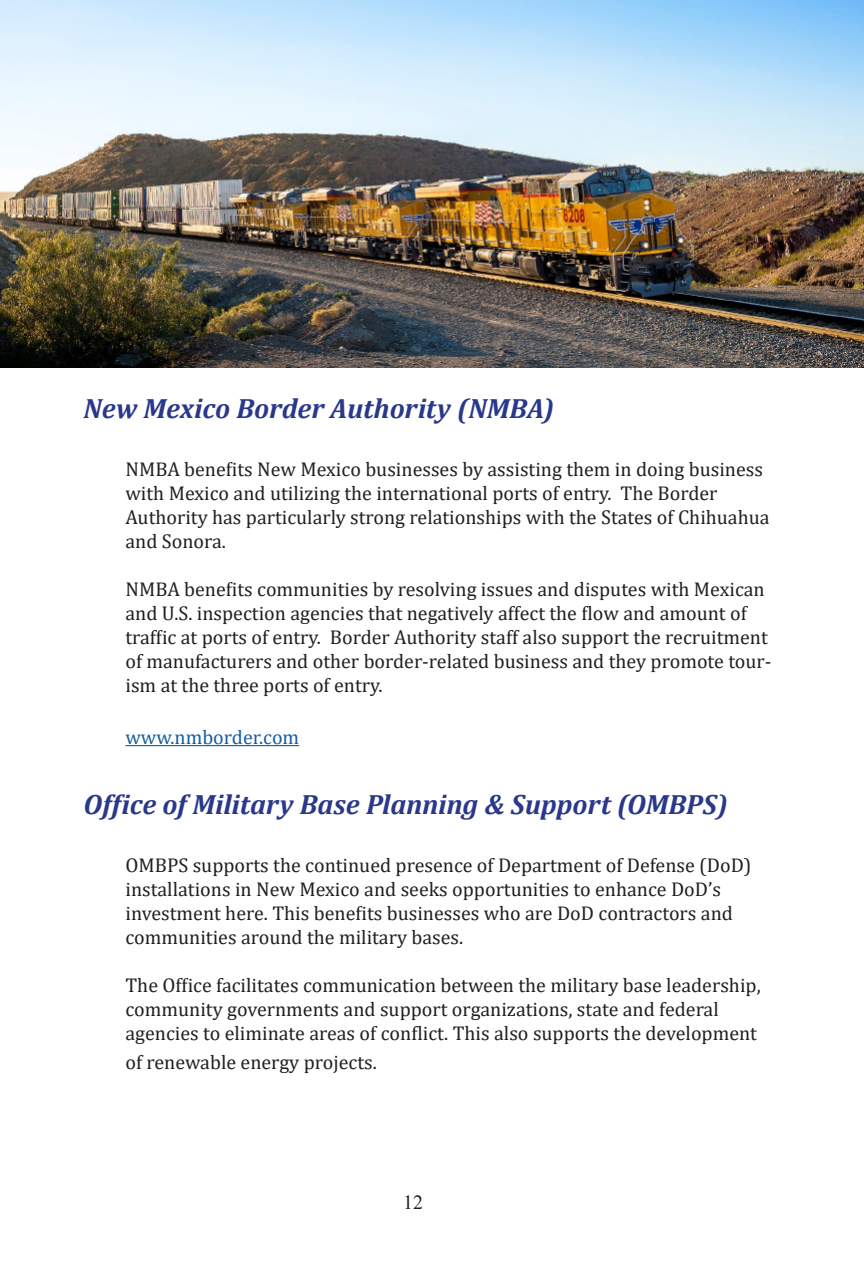
<style>
.page{position:relative;width:864px;height:1282px;background:#fff}
.page>*{position:absolute;margin:0;border:0;box-sizing:border-box;transform-origin:0 0}
.t1{font:italic 700 28px "Cambria";letter-spacing:-.005em;color:#29388b}
.t2{font:20px/24px "Cambria";color:#231f20}
.t3{font:20px "Cambria";color:#175d9e}
.t4{font:20px "Times New Roman";color:#231f20}
</style>
<div class="page">
<hr style="left:125px;top:745px;width:174px;height:1px;background:#175d9e">
<img style="left:0;top:0;width:864px;height:367px">
<h1 class="t1" style="left:84px;top:388px;width:472px">New Mexico Border Authority (NMBA)</h1>
<p class="t2" style="left:125px;top:456px;width:646px">NMBA benefits New Mexico businesses by assisting them in doing business with Mexico and utilizing the international ports of entry. The Border Authority has particularly strong relationships with the States of Chihuahua and Sonora.</p>
<p class="t2" style="left:125px;top:576px;width:648px">NMBA benefits communities by resolving issues and disputes with Mexican and U.S. inspection agencies that negatively affect the flow and amount of traffic at ports of entry. Border Authority staff also support the recruitment of manufacturers and other border-related business and they promote tour&shy;ism at the three ports of entry.</p>
<p class="t3" style="left:125px;top:729px;width:175px">www.nmborder.com</p>
<h1 class="t1" style="left:84px;top:784px;width:646px">Office of Military Base Planning &amp; Support (OMBPS)</h1>
<p class="t2" style="left:125px;top:852px;width:628px">OMBPS supports the continued presence of Department of Defense (DoD) installations in New Mexico and seeks opportunities to enhance DoD’s investment here. This benefits businesses who are DoD contractors and communities around the military bases.</p>
<p class="t2" style="left:125px;top:972px;width:637px">The Office facilitates communication between the military base leadership, community governments and support organizations, state and federal agencies to eliminate areas of conflict. This also supports the development</p>
<p class="t2" style="left:125px;top:1051px;width:253px">of renewable energy projects.</p>
<p class="t4" style="left:403px;top:1190px;width:21px">12</p>
</div>
